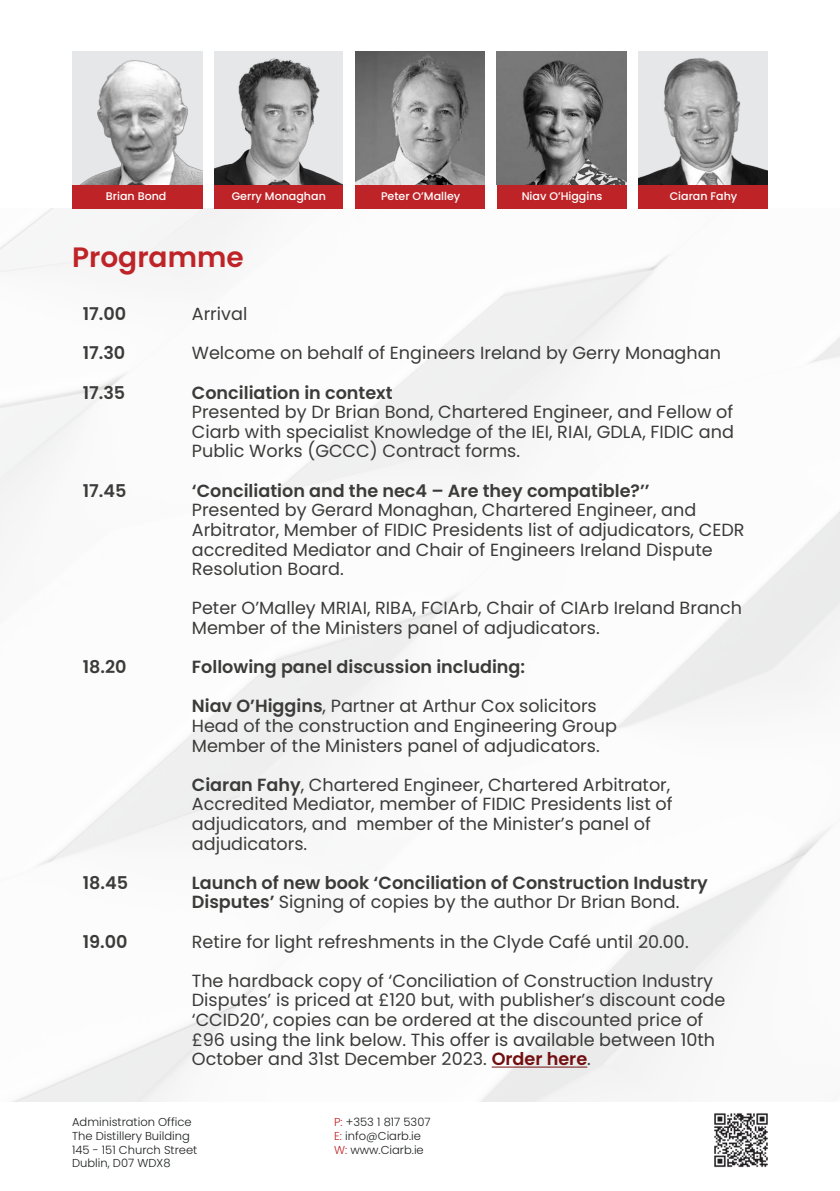
<style>
.page{position:relative;width:840px;height:1191px;background:#fff}
.page>*{position:absolute;margin:0;border:0;box-sizing:border-box;transform-origin:0 0}
.t1{font:600 28px "Poppins";color:#be2427}
.t2{font:17.6px/19.6px "Poppins";color:#3b3c3a}
.t3{font:600 17.6px/19.6px "Poppins";color:#3b3c3a}
.t4{font:300 11.6px "Poppins";color:#1d1f1f}
.t5{font:500 11px "Poppins";color:#fff}
.s1{font-weight:600}
.s2{font-weight:400}
.s3{font-weight:600;color:#730f11}
.s4{color:#be2427}
</style>
<div class="page">
<img style="left:0;top:208px;width:839px;height:893px">
<img style="left:714px;top:1113px;width:53px;height:54px">
<hr style="left:491px;top:1066px;width:96px;height:1px;background:#730f11">
<div style="left:72px;top:51px;width:130px;height:157px;background:#e6e7e9"></div>
<img style="left:79px;top:60px;width:123px;height:125px">
<div style="left:72px;top:185px;width:130px;height:23px;background:#be2427"></div>
<div style="left:214px;top:51px;width:128px;height:157px;background:#e6e7e9"></div>
<img style="left:214px;top:58px;width:128px;height:127px">
<div style="left:214px;top:185px;width:128px;height:23px;background:#be2427"></div>
<img style="left:355px;top:51px;width:129px;height:134px">
<div style="left:355px;top:185px;width:129px;height:23px;background:#be2427"></div>
<img style="left:496px;top:51px;width:130px;height:134px">
<div style="left:496px;top:185px;width:130px;height:23px;background:#be2427"></div>
<div style="left:638px;top:51px;width:129px;height:157px;background:#e6e7e9"></div>
<img style="left:638px;top:58px;width:129px;height:127px">
<div style="left:638px;top:185px;width:129px;height:23px;background:#be2427"></div>
<p class="t5" style="left:106px;top:190px;width:62px">Brian Bond</p>
<p class="t5" style="left:231px;top:190px;width:96px">Gerry Monaghan</p>
<p class="t5" style="left:381px;top:190px;width:81px">Peter O’Malley</p>
<p class="t5" style="left:521px;top:190px;width:82px">Niav O’Higgins</p>
<p class="t5" style="left:669px;top:190px;width:69px">Ciaran Fahy</p>
<p class="t1" style="left:72px;top:241px;width:173px">Programme</p>
<p class="t3" style="left:83px;top:304px;width:45px">17.00</p>
<p class="t3" style="left:83px;top:343px;width:44px">17.30</p>
<p class="t3" style="left:83px;top:383px;width:44px">17.35</p>
<p class="t2" style="left:192px;top:304px;width:57px">Arrival</p>
<p class="t2" style="left:192px;top:343px;width:530px">Welcome on behalf of Engineers Ireland by Gerry Monaghan</p>
<p class="t3" style="left:192px;top:383px;width:202px">Conciliation in context</p>
<p class="t2" style="left:192px;top:402px;width:543px">Presented by Dr Brian Bond, Chartered Engineer, and Fellow of<br>Ciarb with specialist Knowledge of the IEI, RIAI, GDLA, FIDIC and</p>
<p class="t2" style="left:192px;top:441px;width:329px">Public Works (GCCC) Contract forms.</p>
<p class="t3" style="left:192px;top:481px;width:459px">‘Conciliation and the nec4 – Are they compatible?’’</p>
<p class="t2" style="left:192px;top:500px;width:554px">Presented by Gerard Monaghan, Chartered Engineer, and Arbitrator, Member of FIDIC Presidents list of adjudicators, CEDR accredited Mediator and Chair of Engineers Ireland Dispute Resolution Board.</p>
<p class="t2" style="left:192px;top:598px;width:551px">Peter O’Malley MRIAI, RIBA, FCIArb, Chair of CIArb Ireland Branch</p>
<p class="t2" style="left:192px;top:618px;width:409px">Member of the Ministers panel of adjudicators.</p>
<p class="t3" style="left:192px;top:657px;width:334px">Following panel discussion including:</p>
<p class="t2" style="left:192px;top:696px;width:406px"><span class="s1">Niav O’Higgins</span>, Partner at Arthur Cox solicitors</p>
<p class="t2" style="left:192px;top:716px;width:426px">Head of the construction and Engineering Group</p>
<p class="t2" style="left:192px;top:735px;width:409px">Member of the Ministers panel of adjudicators.</p>
<p class="t2" style="left:192px;top:775px;width:482px"><span class="s1">Ciaran Fahy</span>, Chartered Engineer, Chartered Arbitrator, Accredited Mediator, member of FIDIC Presidents list of adjudicators, and member of the Minister’s panel of adjudicators.</p>
<p class="t3" style="left:192px;top:873px;width:517px">Launch of new book ‘Conciliation of Construction Industry<br>Disputes’ <span class="s2">Signing of copies by the author Dr Brian Bond.</span></p>
<p class="t2" style="left:192px;top:931px;width:498px">Retire for light refreshments in the Clyde Café until 20.00.</p>
<p class="t2" style="left:192px;top:971px;width:534px">The hardback copy of ‘Conciliation of Construction Industry Disputes’ is priced at £120 but, with publisher’s discount code ‘CCID20’, copies can be ordered at the discounted price of £96 using the link below. This offer is available between 10th October and 31st December 2023. <span class="s3">Order here</span>.</p>
<p class="t3" style="left:83px;top:481px;width:45px">17.45</p>
<p class="t3" style="left:83px;top:657px;width:45px">18.20</p>
<p class="t3" style="left:83px;top:873px;width:47px">18.45</p>
<p class="t3" style="left:83px;top:931px;width:46px">19.00</p>
<p class="t4" style="left:72px;top:1115px;width:121px">Administration Office</p>
<p class="t4" style="left:72px;top:1129px;width:119px">The Distillery Building</p>
<p class="t4" style="left:72px;top:1142px;width:127px">145 - 151 Church Street</p>
<p class="t4" style="left:72px;top:1156px;width:100px">Dublin, D07 WDX8</p>
<p class="t4" style="left:334px;top:1115px;width:98px"><span class="s4">P:</span> +353 1 817 5307</p>
<p class="t4" style="left:334px;top:1129px;width:88px"><span class="s4">E:</span> info@Ciarb.ie</p>
<p class="t4" style="left:334px;top:1142px;width:91px"><span class="s4">W:</span> www.Ciarb.ie</p>
</div>
